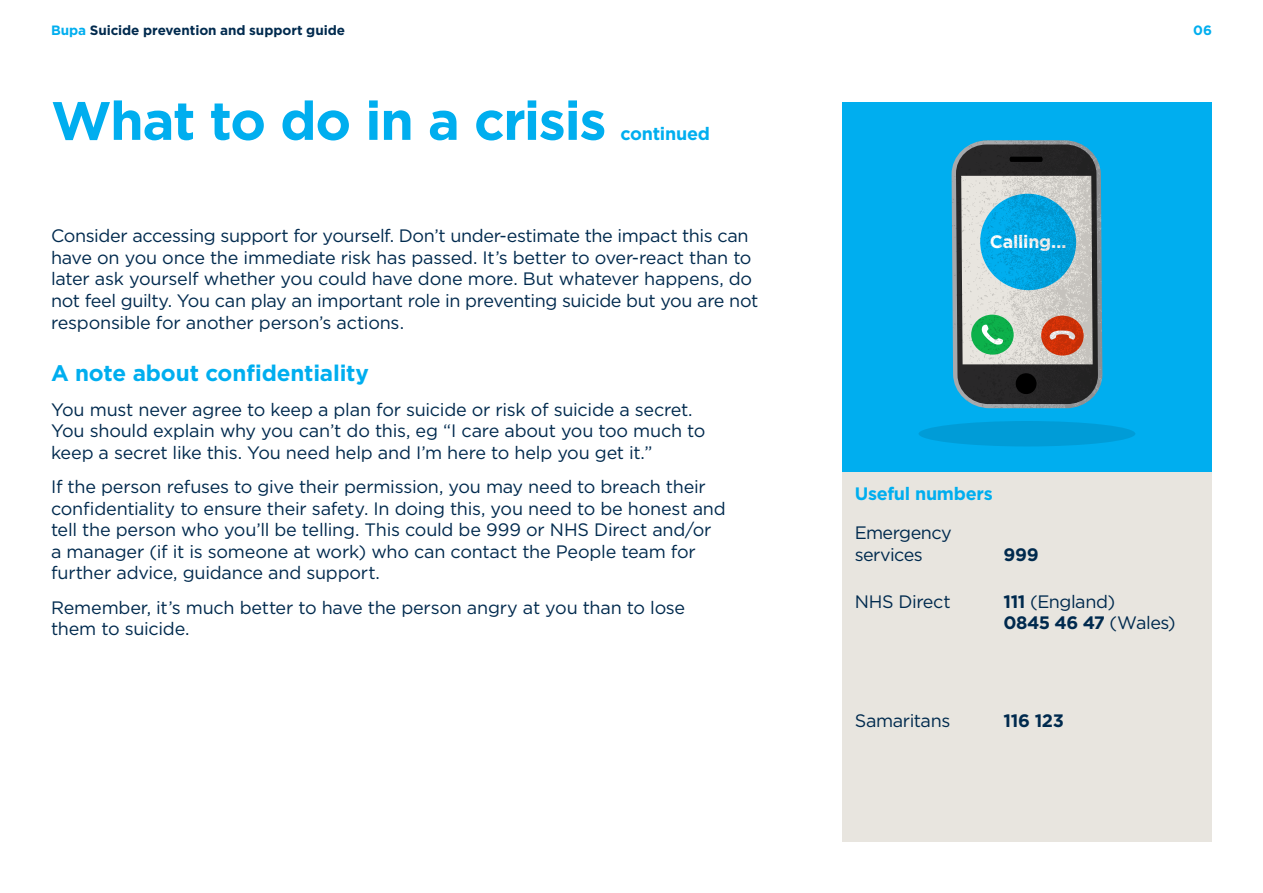
<style>
.page{position:relative;width:1263px;height:893px;background:#fff}
.page>*{position:absolute;margin:0;border:0;box-sizing:border-box;transform-origin:0 0}
.t1{font:700 54px "Gotham";letter-spacing:-.025em;color:#00aeef}
.t2{font:700 22.5px "Gotham";letter-spacing:-.005em;color:#00aeef}
.t3{font:18px/21.6px "Gotham";letter-spacing:-.015em;color:#002a4e}
.t4{font:700 18px "Gotham";letter-spacing:-.015em;color:#00aeef}
.t5{font:700 18px "Gotham";letter-spacing:-.025em;color:#fff}
.t6{font:700 18px "Gotham";letter-spacing:-.015em;color:#002a4e}
.t7{font:700 13.5px "Gotham";letter-spacing:-.005em;color:#002a4e}
.t8{font:700 13.5px "Gotham";color:#00aeef}
.s1{color:#00aeef}
.s2{font-weight:700}
</style>
<div class="page">
<div style="left:842px;top:472px;width:370px;height:370px;background:#e8e5df"></div>
<div style="left:842px;top:102px;width:370px;height:370px;background:#00aeef"></div>
<div style="left:918px;top:421px;width:217px;height:25px;background:#009cd7;border-radius:50%"></div>
<img style="left:951px;top:140px;width:151px;height:268px">
<p class="t7" style="left:51px;top:22px;width:296px"><span class="s1">Bupa</span> Suicide prevention and support guide</p>
<p class="t8" style="left:1193px;top:22px;width:20px">06</p>
<p class="t1" style="left:51px;top:90px;width:557px">What to do in a crisis</p>
<p class="t4" style="left:620px;top:123px;width:91px">continued</p>
<p class="t3" style="left:51px;top:225px;width:709px">Consider accessing support for yourself. Don’t under-estimate the impact this can have on you once the immediate risk has passed. It’s better to over-react than to later ask yourself whether you could have done more. But whatever happens, do not feel guilty. You can play an important role in preventing suicide but you are not responsible for another person’s actions.</p>
<p class="t2" style="left:51px;top:360px;width:320px">A note about confidentiality</p>
<p class="t3" style="left:51px;top:398px;width:656px">You must never agree to keep a plan for suicide or risk of suicide a secret.<br>You should explain why you can’t do this, eg “I care about you too much to keep a secret like this. You need help and I’m here to help you get it.”</p>
<p class="t3" style="left:51px;top:476px;width:676px">If the person refuses to give their permission, you may need to breach their confidentiality to ensure their safety. In doing this, you need to be honest and tell the person who you’ll be telling. This could be 999 or NHS Direct and/or a manager (if it is someone at work) who can contact the People team for further advice, guidance and support.</p>
<p class="t3" style="left:51px;top:596px;width:636px">Remember, it’s much better to have the person angry at you than to lose them to suicide.</p>
<p class="t5" style="left:990px;top:231px;width:78px">Calling...</p>
<p class="t4" style="left:855px;top:484px;width:139px">Useful numbers</p>
<p class="t3" style="left:855px;top:521px;width:99px">Emergency services</p>
<p class="t6" style="left:1003px;top:544px;width:37px">999</p>
<p class="t3" style="left:855px;top:590px;width:97px">NHS Direct</p>
<p class="t3" style="left:1003px;top:590px;width:173px"><span class="s2">111</span> (England)<br><span class="s2">0845 46 47</span> (Wales)</p>
<p class="t3" style="left:855px;top:709px;width:97px">Samaritans</p>
<p class="t6" style="left:1003px;top:710px;width:62px">116 123</p>
</div>
